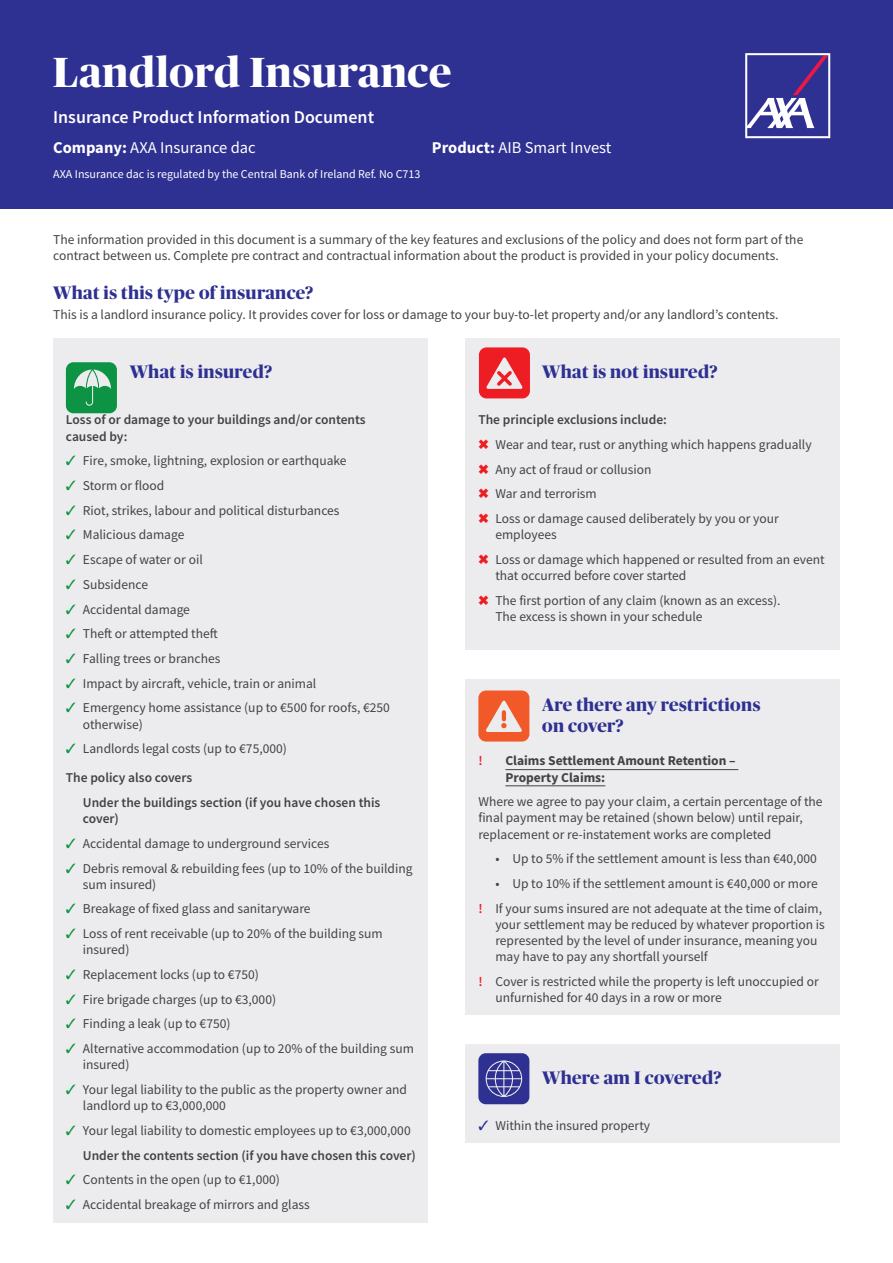
<style>
.page{position:relative;width:893px;height:1263px;background:#fff}
.page>*{position:absolute;margin:0;border:0;box-sizing:border-box;transform-origin:0 0}
.t1{font:700 42px "Publico Banner";letter-spacing:.02em;color:#fff}
.Heading_1{font:700 18px/21.6px "Publico Banner";letter-spacing:.02em;color:#2e3092}
.Body{font:600 18px "Source Sans Pro";color:#fff}
.Body-2{font:16.5px "Source Sans Pro";color:#fff}
.Body-3{font:13.5px/16.2px "Source Sans Pro";color:#414243}
.Heading_2{font:600 13.5px/16.2px "Source Sans Pro";color:#414243}
.Body__INDENTED{font:600 13.5px/16.2px "Source Sans Pro";color:#414243}
.t2{font:700 13.5px/16.2px "Source Sans Pro";color:#414243}
.t3{font:600 13.5px "Source Sans Pro";color:#ee1d23}
.Body-4{font:12px "Source Sans Pro";color:#fff}
.s1{font-weight:700}
.s2{color:#0d9344}
.s3{color:#ee1d23}
.s4{font-weight:600;color:#ee1d23}
.s5{color:#2e3092}
</style>
<div class="page">
<div style="left:53px;top:338px;width:374px;height:884px;background:#ececee"></div>
<svg style="left:66px;top:362px;width:51px;height:51px"></svg>
<div style="left:466px;top:338px;width:374px;height:312px;background:#ececee"></div>
<svg style="left:479px;top:347px;width:51px;height:51px"></svg>
<div style="left:0;top:0;width:893px;height:208px;background:#2e3092"></div>
<svg style="left:745px;top:53px;width:85px;height:85px"></svg>
<div style="left:466px;top:679px;width:374px;height:336px;background:#ececee"></div>
<hr style="left:505px;top:769px;width:233px;height:1px;background:#414243">
<hr style="left:505px;top:785px;width:100px;height:1px;background:#414243">
<svg style="left:478px;top:690px;width:51px;height:51px"></svg>
<div style="left:466px;top:1044px;width:374px;height:99px;background:#ececee"></div>
<svg style="left:478px;top:1053px;width:51px;height:51px;background:#4b4ca0"></svg>
<p class="t1" style="left:53px;top:42px;width:400px">Landlord Insurance</p>
<p class="Body" style="left:53px;top:105px;width:322px">Insurance Product Information Document</p>
<p class="Body-2" style="left:53px;top:137px;width:204px"><span class="s1">Company:</span> AXA Insurance dac</p>
<p class="Body-2" style="left:432px;top:137px;width:181px"><span class="s1">Product:</span> AIB Smart Invest</p>
<p class="Body-4" style="left:53px;top:166px;width:369px">AXA Insurance dac is regulated by the Central Bank of Ireland Ref. No C713</p>
<p class="Body-3" style="left:53px;top:231px;width:752px">The information provided in this document is a summary of the key features and exclusions of the policy and does not form part of the contract between us. Complete pre contract and contractual information about the product is provided in your policy documents.</p>
<p class="Heading_1" style="left:53px;top:280px;width:262px">What is this type of insurance?</p>
<p class="Body-3" style="left:53px;top:306px;width:727px">This is a landlord insurance policy. It provides cover for loss or damage to your buy-to-let property and/or any landlord’s contents.</p>
<p class="Heading_1" style="left:130px;top:360px;width:144px">What is insured?</p>
<p class="Heading_2" style="left:66px;top:412px;width:301px">Loss of or damage to your buildings and/or contents caused by:</p>
<p class="Body-3" style="left:66px;top:453px;width:282px"><span class="s2">✓</span> Fire, smoke, lightning, explosion or earthquake</p>
<p class="Body-3" style="left:66px;top:477px;width:100px"><span class="s2">✓</span> Storm or flood</p>
<p class="Body-3" style="left:66px;top:502px;width:275px"><span class="s2">✓</span> Riot, strikes, labour and political disturbances</p>
<p class="Body-3" style="left:66px;top:527px;width:120px"><span class="s2">✓</span> Malicious damage</p>
<p class="Body-3" style="left:66px;top:551px;width:138px"><span class="s2">✓</span> Escape of water or oil</p>
<p class="Body-3" style="left:66px;top:576px;width:84px"><span class="s2">✓</span> Subsidence</p>
<p class="Body-3" style="left:66px;top:601px;width:126px"><span class="s2">✓</span> Accidental damage</p>
<p class="Body-3" style="left:66px;top:625px;width:154px"><span class="s2">✓</span> Theft or attempted theft</p>
<p class="Body-3" style="left:66px;top:650px;width:156px"><span class="s2">✓</span> Falling trees or branches</p>
<p class="Body-3" style="left:66px;top:675px;width:252px"><span class="s2">✓</span> Impact by aircraft, vehicle, train or animal</p>
<p class="Body-3" style="left:83px;top:700px;width:308px;text-indent:-17px"><span class="s2">✓</span> Emergency home assistance (up to €500 for roofs, €250 otherwise)</p>
<p class="Body-3" style="left:66px;top:740px;width:223px"><span class="s2">✓</span> Landlords legal costs (up to €75,000)</p>
<p class="Heading_2" style="left:66px;top:769px;width:128px">The policy also covers</p>
<p class="Body__INDENTED" style="left:83px;top:794px;width:299px">Under the buildings section (if you have chosen this cover)</p>
<p class="Body-3" style="left:66px;top:835px;width:265px"><span class="s2">✓</span> Accidental damage to underground services</p>
<p class="Body-3" style="left:83px;top:860px;width:331px;text-indent:-17px"><span class="s2">✓</span> Debris removal &amp; rebuilding fees (up to 10% of the building sum insured)</p>
<p class="Body-3" style="left:66px;top:901px;width:246px"><span class="s2">✓</span> Breakage of fixed glass and sanitaryware</p>
<p class="Body-3" style="left:83px;top:925px;width:301px;text-indent:-17px"><span class="s2">✓</span> Loss of rent receivable (up to 20% of the building sum insured)</p>
<p class="Body-3" style="left:66px;top:966px;width:194px"><span class="s2">✓</span> Replacement locks (up to €750)</p>
<p class="Body-3" style="left:66px;top:991px;width:212px"><span class="s2">✓</span> Fire brigade charges (up to €3,000)</p>
<p class="Body-3" style="left:66px;top:1016px;width:166px"><span class="s2">✓</span> Finding a leak (up to €750)</p>
<p class="Body-3" style="left:83px;top:1040px;width:333px;text-indent:-17px"><span class="s2">✓</span> Alternative accommodation (up to 20% of the building sum insured)</p>
<p class="Body-3" style="left:83px;top:1081px;width:326px;text-indent:-17px"><span class="s2">✓</span> Your legal liability to the public as the property owner and landlord up to €3,000,000</p>
<p class="Body-3" style="left:66px;top:1122px;width:346px"><span class="s2">✓</span> Your legal liability to domestic employees up to €3,000,000</p>
<p class="Body__INDENTED" style="left:83px;top:1147px;width:334px">Under the contents section (if you have chosen this cover)</p>
<p class="Body-3" style="left:66px;top:1172px;width:215px"><span class="s2">✓</span> Contents in the open (up to €1,000)</p>
<p class="Body-3" style="left:66px;top:1196px;width:245px"><span class="s2">✓</span> Accidental breakage of mirrors and glass</p>
<p class="Heading_1" style="left:542px;top:360px;width:177px">What is not insured?</p>
<p class="Heading_2" style="left:478px;top:412px;width:190px">The principle exclusions include:</p>
<p class="Body-3" style="left:478px;top:436px;width:335px"><span class="s3">✖</span> Wear and tear, rust or anything which happens gradually</p>
<p class="Body-3" style="left:478px;top:461px;width:175px"><span class="s3">✖</span> Any act of fraud or collusion</p>
<p class="Body-3" style="left:478px;top:486px;width:120px"><span class="s3">✖</span> War and terrorism</p>
<p class="Body-3" style="left:495px;top:510px;width:285px;text-indent:-17px"><span class="s3">✖</span> Loss or damage caused deliberately by you or your employees</p>
<p class="Body-3" style="left:495px;top:551px;width:331px;text-indent:-17px"><span class="s3">✖</span> Loss or damage which happened or resulted from an event that occurred before cover started</p>
<p class="Body-3" style="left:495px;top:592px;width:287px;text-indent:-17px"><span class="s3">✖</span> The first portion of any claim (known as an excess).<br>The excess is shown in your schedule</p>
<p class="Heading_1" style="left:542px;top:692px;width:220px">Are there any restrictions on cover?</p>
<p class="t3" style="left:478px;top:752px;width:6px">!</p>
<p class="t2" style="left:505px;top:752px;width:232px">Claims Settlement Amount Retention –<br>Property Claims:</p>
<p class="Body-3" style="left:478px;top:794px;width:346px">Where we agree to pay your claim, a certain percentage of the final payment may be retained (shown below) until repair, replacement or re-instatement works are completed</p>
<p class="Body-3" style="left:495px;top:851px;width:323px">• Up to 5% if the settlement amount is less than €40,000</p>
<p class="Body-3" style="left:495px;top:875px;width:324px">• Up to 10% if the settlement amount is €40,000 or more</p>
<p class="Body-3" style="left:495px;top:900px;width:331px;text-indent:-17px"><span class="s4">!</span> If your sums insured are not adequate at the time of claim, your settlement may be reduced by whatever proportion is represented by the level of under insurance, meaning you may have to pay any shortfall yourself</p>
<p class="Body-3" style="left:495px;top:973px;width:325px;text-indent:-17px"><span class="s4">!</span> Cover is restricted while the property is left unoccupied or unfurnished for 40 days in a row or more</p>
<p class="Heading_1" style="left:542px;top:1066px;width:181px">Where am I covered?</p>
<p class="Body-3" style="left:478px;top:1117px;width:173px"><span class="s5">✓</span> Within the insured property</p>
</div>
